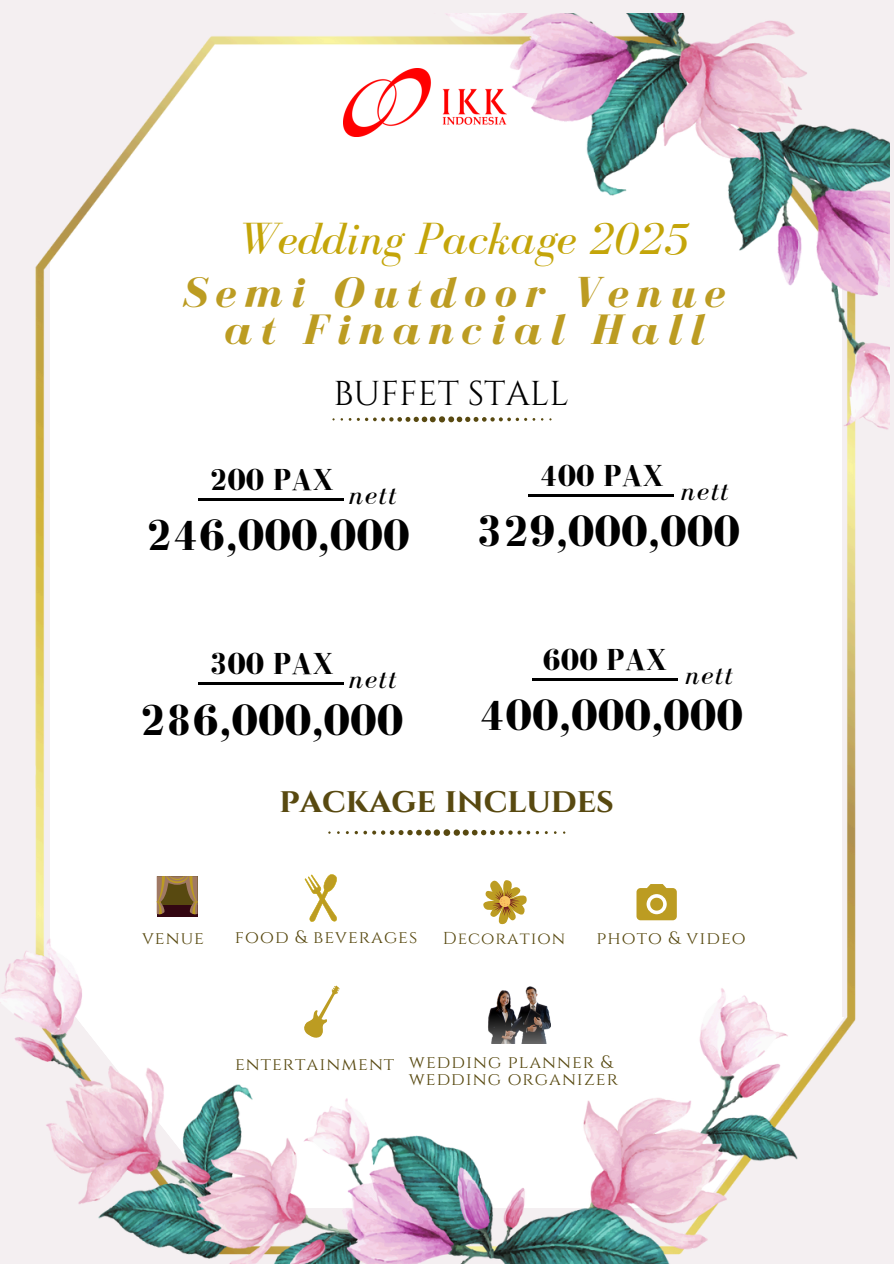
<style>
.page{position:relative;width:894px;height:1264px;background:#fff}
.page>*{position:absolute;margin:0;border:0;box-sizing:border-box;transform-origin:0 0}
.t1{font:italic 46.5px "Bodoni FLF";color:#c4a509}
.t2{font:700 45.15px "Bodoni FLF";color:#000}
.t3{font:italic 700 43.95px/37.2px "Bodoni FLF";letter-spacing:.18em;color:#bc9c22;text-align:center}
.t4{font:700 34.65px "Cinzel";color:#584910}
.t5{font:34.5px "Cinzel";color:#000}
.t6{font:700 31.2px "Bodoni FLF";color:#000}
.t7{font:italic 28.35px "Bodoni FLF";letter-spacing:.055em;color:#000}
.t8{font:17.85px "Cinzel";letter-spacing:.055em;color:#584910}
.t9{font:17.25px "Cinzel";letter-spacing:.055em;color:#584910}
</style>
<div class="page">
<div style="left:182px;top:0;width:528px;height:39px;background:#f4eff1"></div>
<div style="left:842px;top:200px;width:51px;height:816px;background:#f4eff1"></div>
<div style="left:573px;top:0;width:320px;height:287px;background:#f4eff1"></div>
<div style="left:0;top:0;width:182px;height:14px;background:#f4eff1"></div>
<img style="left:0;top:14px;width:889px;height:1249px">
<svg style="left:157px;top:914px;width:40px;height:2px"></svg>
<svg style="left:157px;top:876px;width:40px;height:38px"></svg>
<svg style="left:483px;top:880px;width:44px;height:44px"></svg>
<svg style="left:636px;top:884px;width:40px;height:36px"></svg>
<svg style="left:301px;top:873px;width:99px;height:175px"></svg>
<img style="left:487px;top:978px;width:63px;height:65px">
<div style="left:319px;top:448px;width:268px;height:61px;background:#fff"></div>
<hr style="left:198px;top:498px;width:146px;height:2px;background:#000">
<hr style="left:198px;top:682px;width:146px;height:2px;background:#000">
<hr style="left:528px;top:494px;width:146px;height:2px;background:#000">
<hr style="left:531px;top:678px;width:146px;height:2px;background:#000">
<h6 class="t1" style="left:237px;top:213px;width:453px">Wedding Package 2025</h6>
<h2 class="t3" style="left:182px;top:274px;width:544px">Semi Outdoor Venue at Financial Hall</h2>
<p class="t5" style="left:333px;top:371px;width:237px">BUFFET STALL</p>
<p class="t6" style="left:539px;top:459px;width:126px">400 PAX</p>
<p class="t2" style="left:475px;top:507px;width:266px">329,000,000</p>
<h5 class="t6" style="left:209px;top:463px;width:126px">200 PAX</h5>
<h2 class="t2" style="left:145px;top:511px;width:266px">246,000,000</h2>
<p class="t7" style="left:348px;top:479px;width:49px">nett</p>
<p class="t7" style="left:680px;top:475px;width:49px">nett</p>
<p class="t6" style="left:542px;top:643px;width:126px">600 PAX</p>
<p class="t2" style="left:479px;top:691px;width:266px">400,000,000</p>
<h6 class="t6" style="left:209px;top:647px;width:126px">300 PAX</h6>
<h4 class="t2" style="left:139px;top:695px;width:266px">286,000,000</h4>
<p class="t7" style="left:348px;top:663px;width:49px">nett</p>
<p class="t7" style="left:684px;top:659px;width:49px">nett</p>
<h1 class="t4" style="left:279px;top:778px;width:336px">PACKAGE INCLUDES</h1>
<h1 class="t8" style="left:142px;top:926px;width:63px">venue</h1>
<h6 class="t8" style="left:235px;top:925px;width:184px">food &amp; beverages</h6>
<h6 class="t9" style="left:442px;top:927px;width:124px">Decoration</h6>
<h2 class="t8" style="left:596px;top:926px;width:151px">photo &amp; video</h2>
<h1 class="t8" style="left:235px;top:1052px;width:161px">entertainment</h1>
<h2 class="t8" style="left:409px;top:1050px;width:205px">wedding planner &amp;</h2>
<h1 class="t8" style="left:408px;top:1067px;width:210px">wedding organizer</h1>
</div>
